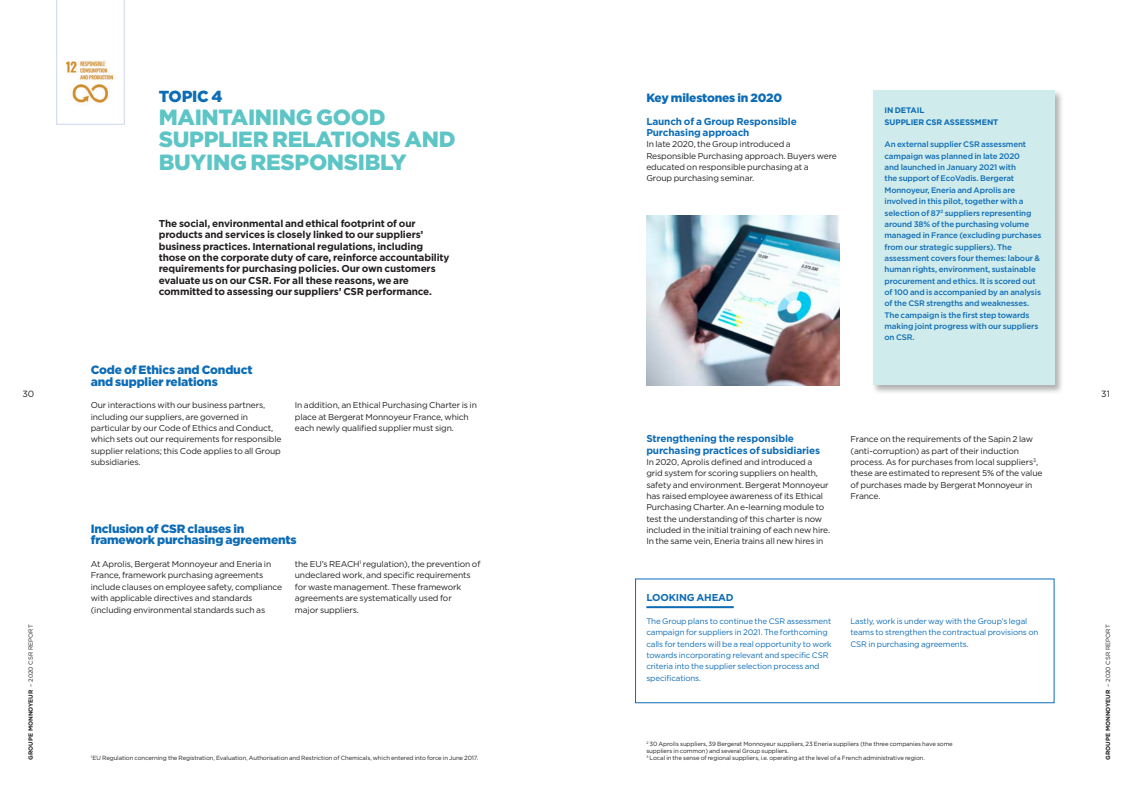
<style>
.page{position:relative;width:1134px;height:794px;background:#fff}
.page>*{position:absolute;margin:0;border:0;box-sizing:border-box;transform-origin:0 0}
.t1{font:900 22px/22.7px "Gotham";letter-spacing:-.015em;color:#5dc5c5}
.t2{font:900 16px "Gotham";letter-spacing:-.015em;color:#0d6cb6}
.t3{font:900 12px/11.3px "Gotham";letter-spacing:-.015em;color:#0d6cb6}
.t4{font:700 10px/11.3px "Gotham";letter-spacing:-.015em;color:#231f20}
.t5{font:700 10px/11.3px "Gotham";letter-spacing:-.015em;color:#0d6cb6}
.t6{font:9px "Gotham";color:#231f20}
.t7{font:8.5px/11.3px "Gotham";letter-spacing:-.015em;color:#231f20}
.t8{font:500 8px/11.3px "Gotham";letter-spacing:-.015em;color:#0d6cb6}
.t9{font:8px/11.3px "Gotham";letter-spacing:-.015em;color:#0d6cb6}
.t10{font:700 8px/11.3px "Gotham";letter-spacing:-.015em;color:#0d6cb6}
.t11{font:6px/7.2px "Gotham";letter-spacing:-.015em;color:#231f20}
.t12{font:700 6px "Gotham";color:#231f20}
.s1{font-weight:400}
</style>
<div class="page">
<div style="left:872px;top:89px;width:192px;height:305px;background:#231f20;opacity:.35"></div>
<div style="left:873px;top:91px;width:181px;height:294px;background:#cfebeb"></div>
<img style="left:646px;top:215px;width:193px;height:171px">
<hr style="left:646px;top:606px;width:88px;height:2px;background:#0d6cb6">
<svg style="left:56px;top:0;width:69px;height:125px"></svg>
<img style="left:62px;top:57px;width:57px;height:56px">
<p class="t6" style="left:22px;top:388px;width:13px">30</p>
<p class="t12" style="left:27px;top:760px;width:137px;rotate:-90deg">GROUPE MONNOYEUR <span class="s1">– 2020 CSR REPORT</span></p>
<h2 class="t2" style="left:159px;top:85px;width:65px">TOPIC 4</h2>
<h1 class="t1" style="left:159px;top:105px;width:298px">MAINTAINING GOOD<br>SUPPLIER RELATIONS AND<br>BUYING RESPONSIBLY</h1>
<p class="t4" style="left:159px;top:218px;width:292px">The social, environmental and ethical footprint of our products and services is closely linked to our suppliers’ business practices. International regulations, including those on the corporate duty of care, reinforce accountability requirements for purchasing policies. Our own customers evaluate us on our CSR. For all these reasons, we are committed to assessing our suppliers’ CSR performance.</p>
<h3 class="t3" style="left:91px;top:364px;width:163px">Code of Ethics and Conduct and supplier relations</h3>
<p class="t7" style="left:91px;top:399px;width:192px">Our interactions with our business partners, including our suppliers, are governed in particular by our Code of Ethics and Conduct, which sets out our requirements for responsible supplier relations; this Code applies to all Group subsidiaries.</p>
<p class="t7" style="left:295px;top:399px;width:184px">In addition, an Ethical Purchasing Charter is in place at Bergerat Monnoyeur France, which each newly qualified supplier must sign.</p>
<h3 class="t3" style="left:91px;top:523px;width:207px">Inclusion of CSR clauses in framework purchasing agreements</h3>
<p class="t7" style="left:91px;top:558px;width:193px">At Aprolis, Bergerat Monnoyeur and Eneria in France, framework purchasing agreements include clauses on employee safety, compliance with applicable directives and standards (including environmental standards such as</p>
<p class="t7" style="left:295px;top:558px;width:187px">the EU’s REACH<sup>1</sup> regulation), the prevention of undeclared work, and specific requirements for waste management. These framework agreements are systematically used for<br>major suppliers.</p>
<p class="t11" style="left:91px;top:754px;width:389px"><sup>1</sup> EU Regulation concerning the Registration, Evaluation, Authorisation and Restriction of Chemicals, which entered into force in June 2017.</p>
<h3 class="t3" style="left:646px;top:92px;width:137px">Key milestones in 2020</h3>
<p class="t5" style="left:646px;top:115px;width:152px">Launch of a Group Responsible<br>Purchasing approach</p>
<p class="t7" style="left:646px;top:139px;width:192px">In late 2020, the Group introduced a Responsible Purchasing approach. Buyers were educated on responsible purchasing at a<br>Group purchasing seminar.</p>
<p class="t10" style="left:884px;top:105px;width:115px">IN DETAIL<br>SUPPLIER CSR ASSESSMENT</p>
<p class="t8" style="left:884px;top:139px;width:158px">An external supplier CSR assessment campaign was planned in late 2020<br>and launched in January 2021 with<br>the support of EcoVadis. Bergerat Monnoyeur, Eneria and Aprolis are involved in this pilot, together with a selection of 87<sup>2</sup> suppliers representing around 38% of the purchasing volume managed in France (excluding purchases from our strategic suppliers). The assessment covers four themes: labour &amp; human rights, environment, sustainable procurement and ethics. It is scored out of 100 and is accompanied by an analysis of the CSR strengths and weaknesses.<br>The campaign is the first step towards making joint progress with our suppliers on CSR.</p>
<p class="t5" style="left:646px;top:433px;width:175px">Strengthening the responsible purchasing practices of subsidiaries</p>
<p class="t7" style="left:646px;top:456px;width:185px">In 2020, Aprolis defined and introduced a grid system for scoring suppliers on health, safety and environment. Bergerat Monnoyeur has raised employee awareness of its Ethical Purchasing Charter. An e-learning module to test the understanding of this charter is now included in the initial training of each new hire.<br>In the same vein, Eneria trains all new hires in</p>
<p class="t5" style="left:646px;top:592px;width:89px">LOOKING AHEAD</p>
<p class="t7" style="left:850px;top:433px;width:193px">France on the requirements of the Sapin 2 law (anti-corruption) as part of their induction process. As for purchases from local suppliers<sup>3</sup>, these are estimated to represent 5% of the value of purchases made by Bergerat Monnoyeur in France.</p>
<p class="t9" style="left:646px;top:615px;width:187px">The Group plans to continue the CSR assessment campaign for suppliers in 2021. The forthcoming calls for tenders will be a real opportunity to work towards incorporating relevant and specific CSR criteria into the supplier selection process and specifications.</p>
<p class="t9" style="left:850px;top:615px;width:189px">Lastly, work is under way with the Group’s legal teams to strengthen the contractual provisions on<br>CSR in purchasing agreements.</p>
<p class="t11" style="left:646px;top:739px;width:308px"><sup>2</sup> 30 Aprolis suppliers, 39 Bergerat Monnoyeur suppliers, 23 Eneria suppliers (the three companies have some suppliers in common) and several Group suppliers.<br><sup>3</sup> Local in the sense of regional suppliers, i.e. operating at the level of a French administrative region.</p>
<p class="t6" style="left:1101px;top:388px;width:10px">31</p>
<p class="t12" style="left:1104px;top:760px;width:137px;rotate:-90deg">GROUPE MONNOYEUR <span class="s1">– 2020 CSR REPORT</span></p>
</div>
